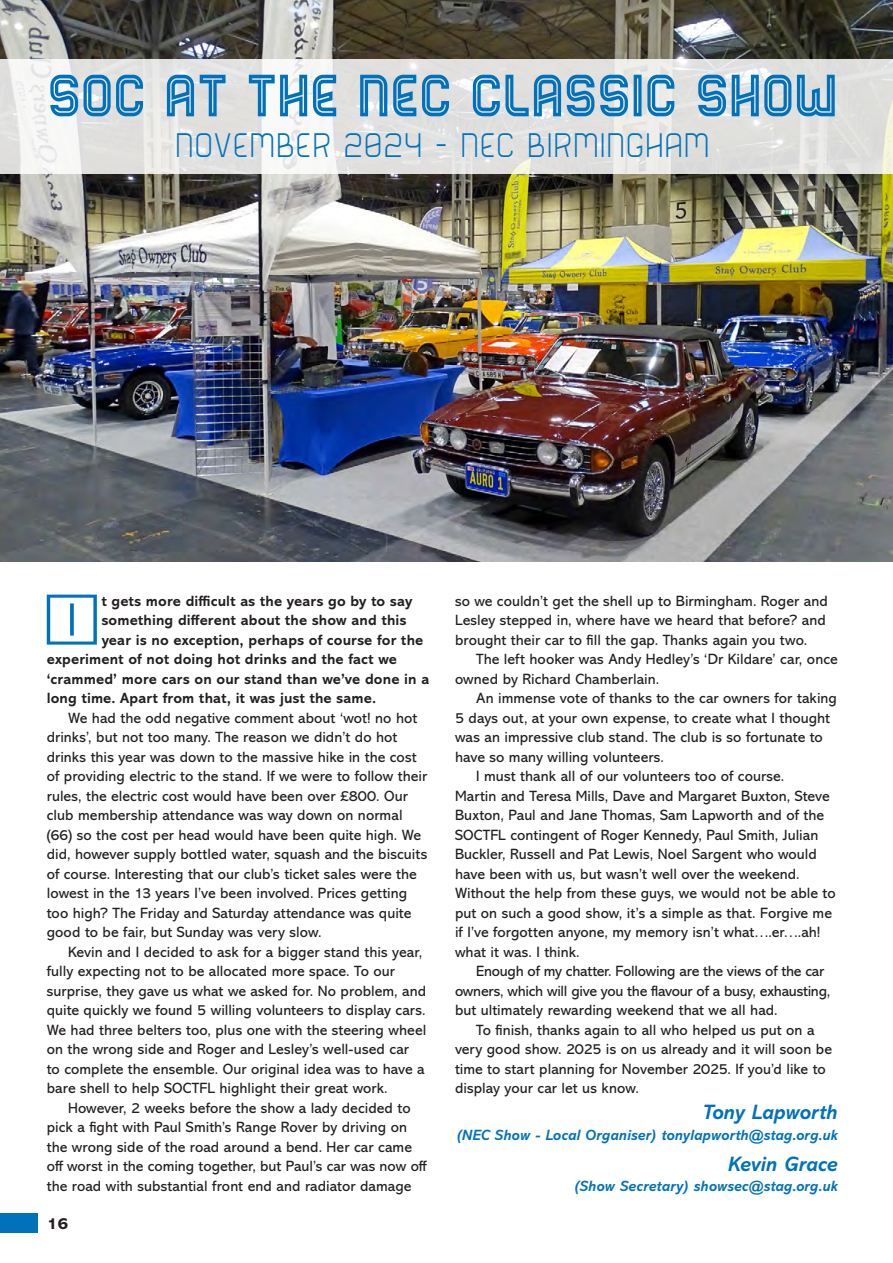
<style>
.page{position:relative;width:893px;height:1263px;background:#fff}
.page>*{position:absolute;margin:0;border:0;box-sizing:border-box;transform-origin:0 0}
.TEXT_-_Body{font:69.3px "Bender Inline";letter-spacing:.005em;color:#0072bc;scale:.91 1}
.TEXT_-_Para_1{font:68.25px "Square Frame";color:#0072bc}
.TEXT_-_Body-2{font:100 39.6px "Bender";letter-spacing:.07em;color:#0072bc;scale:.91 1}
.TEXT_-_Authors{font:italic 700 21px "Abadi MT Pro";letter-spacing:-.005em;color:#0072bc}
.t1{font:800 16.5px "Abadi MT Pro";color:#231f20}
.TEXT_-_Body-3{font:15px/19.5px "Abadi MT Pro";letter-spacing:.005em;color:#231f20}
.TEXT_-_Para_1-2{font:700 15px "Abadi MT Pro";letter-spacing:.005em;color:#231f20}
.TEXT_-_Authors-2{font:italic 700 15px "Abadi MT Pro";letter-spacing:.005em;color:#0072bc}
</style>
<div class="page">
<img style="left:0;top:0;width:893px;height:561px">
<svg style="left:0;top:60px;width:893px;height:114px;fill:#e1e1df"></svg>
<div style="left:0;top:1213px;width:38px;height:20px;background:#0072bc"></div>
<p class="TEXT_-_Body" style="left:47px;top:60px;width:870px">SOC AT THE NEC CLASSIC SHOW</p>
<p class="TEXT_-_Body-2" style="left:176px;top:125px;width:587px">NOVEMBER 2024 - NEC BIRMINGHAM</p>
<p class="TEXT_-_Para_1" style="left:42px;top:581px;width:61px">I</p>
<p class="TEXT_-_Para_1-2" style="left:102px;top:592px;width:312px">t gets more difficult as the years go by to say</p>
<p class="TEXT_-_Para_1-2" style="left:102px;top:611px;width:306px">something different about the show and this</p>
<p class="TEXT_-_Para_1-2" style="left:102px;top:631px;width:323px">year is no exception, perhaps of course for the</p>
<p class="TEXT_-_Para_1-2" style="left:47px;top:650px;width:352px">experiment of not doing hot drinks and the fact we</p>
<p class="TEXT_-_Para_1-2" style="left:47px;top:670px;width:384px">‘crammed’ more cars on our stand than we’ve done in a</p>
<p class="TEXT_-_Para_1-2" style="left:47px;top:689px;width:331px">long time. Apart from that, it was just the same.</p>
<p class="TEXT_-_Body-3" style="left:47px;top:708px;width:382px;text-indent:21px">We had the odd negative comment about ‘wot! no hot drinks’, but not too many. The reason we didn’t do hot drinks this year was down to the massive hike in the cost of providing electric to the stand. If we were to follow their rules, the electric cost would have been over £800. Our club membership attendance was way down on normal (66) so the cost per head would have been quite high. We did, however supply bottled water, squash and the biscuits of course. Interesting that our club’s ticket sales were the lowest in the 13 years I’ve been involved. Prices getting too high? The Friday and Saturday attendance was quite good to be fair, but Sunday was very slow.</p>
<p class="TEXT_-_Body-3" style="left:47px;top:942px;width:381px;text-indent:21px">Kevin and I decided to ask for a bigger stand this year, fully expecting not to be allocated more space. To our surprise, they gave us what we asked for. No problem, and quite quickly we found 5 willing volunteers to display cars.<br>We had three belters too, plus one with the steering wheel on the wrong side and Roger and Lesley’s well-used car<br>to complete the ensemble. Our original idea was to have a bare shell to help SOCTFL highlight their great work.</p>
<p class="TEXT_-_Body-3" style="left:47px;top:1098px;width:382px;text-indent:21px">However, 2 weeks before the show a lady decided to pick a fight with Paul Smith’s Range Rover by driving on the wrong side of the road around a bend. Her car came off worst in the coming together, but Paul’s car was now off the road with substantial front end and radiator damage</p>
<p class="t1" style="left:47px;top:1214px;width:23px">16</p>
<p class="TEXT_-_Body-3" style="left:455px;top:591px;width:374px">so we couldn’t get the shell up to Birmingham. Roger and<br>Lesley stepped in, where have we heard that before? and brought their car to fill the gap. Thanks again you two.</p>
<p class="TEXT_-_Body-3" style="left:455px;top:649px;width:384px;text-indent:21px">The left hooker was Andy Hedley’s ‘Dr Kildare’ car, once owned by Richard Chamberlain.</p>
<p class="TEXT_-_Body-3" style="left:455px;top:688px;width:384px;text-indent:21px">An immense vote of thanks to the car owners for taking 5 days out, at your own expense, to create what I thought was an impressive club stand. The club is so fortunate to have so many willing volunteers.</p>
<p class="TEXT_-_Body-3" style="left:455px;top:766px;width:382px;text-indent:21px">I must thank all of our volunteers too of course.<br>Martin and Teresa Mills, Dave and Margaret Buxton, Steve Buxton, Paul and Jane Thomas, Sam Lapworth and of the SOCTFL contingent of Roger Kennedy, Paul Smith, Julian Buckler, Russell and Pat Lewis, Noel Sargent who would have been with us, but wasn’t well over the weekend.<br>Without the help from these guys, we would not be able to put on such a good show, it’s a simple as that. Forgive me if I’ve forgotten anyone, my memory isn’t what….er….ah! what it was. I think.</p>
<p class="TEXT_-_Body-3" style="left:455px;top:961px;width:377px;text-indent:21px">Enough of my chatter. Following are the views of the car owners, which will give you the flavour of a busy, exhausting, but ultimately rewarding weekend that we all had.</p>
<p class="TEXT_-_Body-3" style="left:455px;top:1020px;width:378px;text-indent:21px">To finish, thanks again to all who helped us put on a very good show. 2025 is on us already and it will soon be time to start planning for November 2025. If you’d like to display your car let us know.</p>
<p class="TEXT_-_Authors" style="left:702px;top:1100px;width:137px">Tony Lapworth</p>
<p class="TEXT_-_Authors-2" style="left:456px;top:1126px;width:383px">(NEC Show - Local Organiser) tonylapworth@stag.org.uk</p>
<p class="TEXT_-_Authors" style="left:728px;top:1152px;width:111px">Kevin Grace</p>
<p class="TEXT_-_Authors-2" style="left:573px;top:1177px;width:266px">(Show Secretary) showsec@stag.org.uk</p>
</div>
